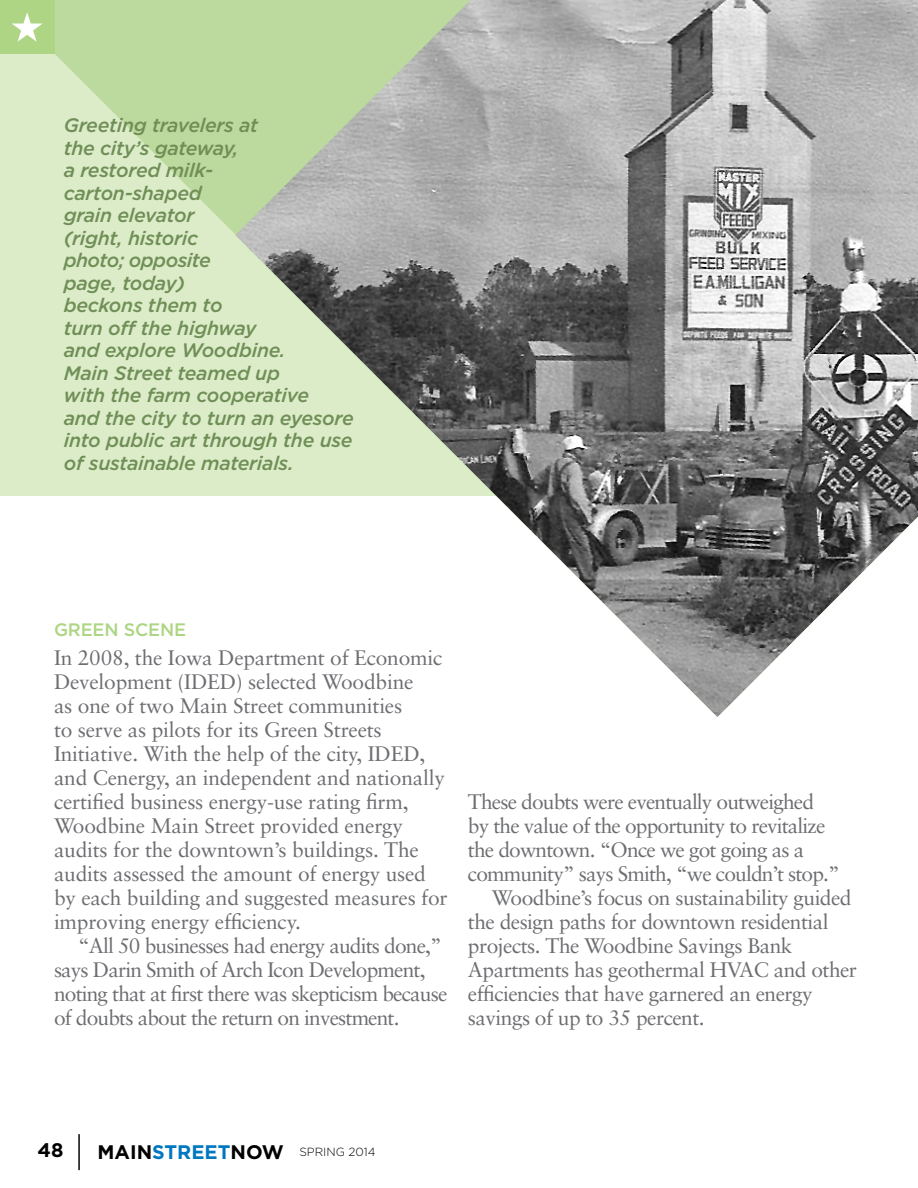
<style>
.page{position:relative;width:918px;height:1188px;background:#fff}
.page>*{position:absolute;margin:0;border:0;box-sizing:border-box;transform-origin:0 0}
.t1{font:21px/24px "Sabon";letter-spacing:-.025em;color:#6d6e71}
.t2{font:700 19.65px "Gotham";color:#000}
.t3{font:700 19.65px "Gotham";color:#0077c1}
.t4{font:italic 500 19.5px/22.5px "Gotham";letter-spacing:-.015em;color:#708f57}
.t5{font:500 18px "Gotham";letter-spacing:.075em;color:#add583}
.t6{font:300 11.85px "Gotham HTF";color:#000}
.s1{font-family:"Gotham";font-weight:700;font-size:19.65px}
</style>
<div class="page">
<svg style="left:0;top:0;width:235px;height:496px;background:#d4e7bf"></svg>
<img style="left:235px;top:0;width:683px;height:717px">
<div style="left:0;top:0;width:54px;height:54px;background:#add583"></div>
<svg style="left:12px;top:12px;width:31px;height:30px"></svg>
<hr style="left:78px;top:1134px;width:2px;height:36px;background:#000">
<p class="t4" style="left:64px;top:114px;width:292px">Greeting travelers at<br>the city’s gateway,<br>a restored milk&shy;carton-shaped<br>grain elevator<br>(right, historic<br>photo; opposite<br>page, today)<br>beckons them to<br>turn off the highway<br>and explore Woodbine.<br>Main Street teamed up<br>with the farm cooperative<br>and the city to turn an eyesore into public art through the use of sustainable materials.</p>
<p class="t5" style="left:54px;top:619px;width:134px">GREEN SCEN E</p>
<p class="t1" style="left:54px;top:646px;width:395px">In 2008, the Iowa Department of Economic Development (IDED) selected Woodbine<br>as one of two Main Street communities<br>to serve as pilots for its Green Streets Initiative. With the help of the city, IDED, and Cenergy, an independent and nationally certified business energy-use rating firm, Woodbine Main Street provided energy audits for the downtown’s buildings. The audits assessed the amount of energy used by each building and suggested measures for improving energy efficiency.</p>
<p class="t1" style="left:54px;top:934px;width:395px;text-indent:24px">“All 50 businesses had energy audits done,” says Darin Smith of Arch Icon Development, noting that at first there was skepticism because of doubts about the return on investment.</p>
<p class="t1" style="left:468px;top:789px;width:348px">These doubts were eventually outweighed</p>
<p class="t1" style="left:468px;top:813px;width:359px">by the value of the opportunity to revitalize</p>
<p class="t1" style="left:468px;top:837px;width:338px">the downtown. “Once we got going as a</p>
<p class="t1" style="left:468px;top:861px;width:373px">community” says Smith, “we couldn’t stop.”</p>
<p class="t1" style="left:492px;top:885px;width:361px">Woodbine’s focus on sustainability guided</p>
<p class="t1" style="left:468px;top:909px;width:362px">the design paths for downtown residential</p>
<p class="t1" style="left:468px;top:933px;width:326px">projects. The Woodbine Savings Bank</p>
<p class="t1" style="left:468px;top:957px;width:391px">Apartments has geothermal HVAC and other</p>
<p class="t1" style="left:468px;top:981px;width:346px">efficiencies that have garnered an energy</p>
<p class="t1" style="left:468px;top:1005px;width:238px">savings of up to 35 percent.</p>
<p class="t2" style="left:38px;top:1139px;width:27px">48</p>
<p class="t2" style="left:98px;top:1140px;width:30px">MAIN</p>
<p class="t3" style="left:152px;top:1140px;width:27px">STREET</p>
<p class="t6" style="left:231px;top:1146px;width:147px"><span class="s1">NOW</span> Spring 2014</p>
</div>
